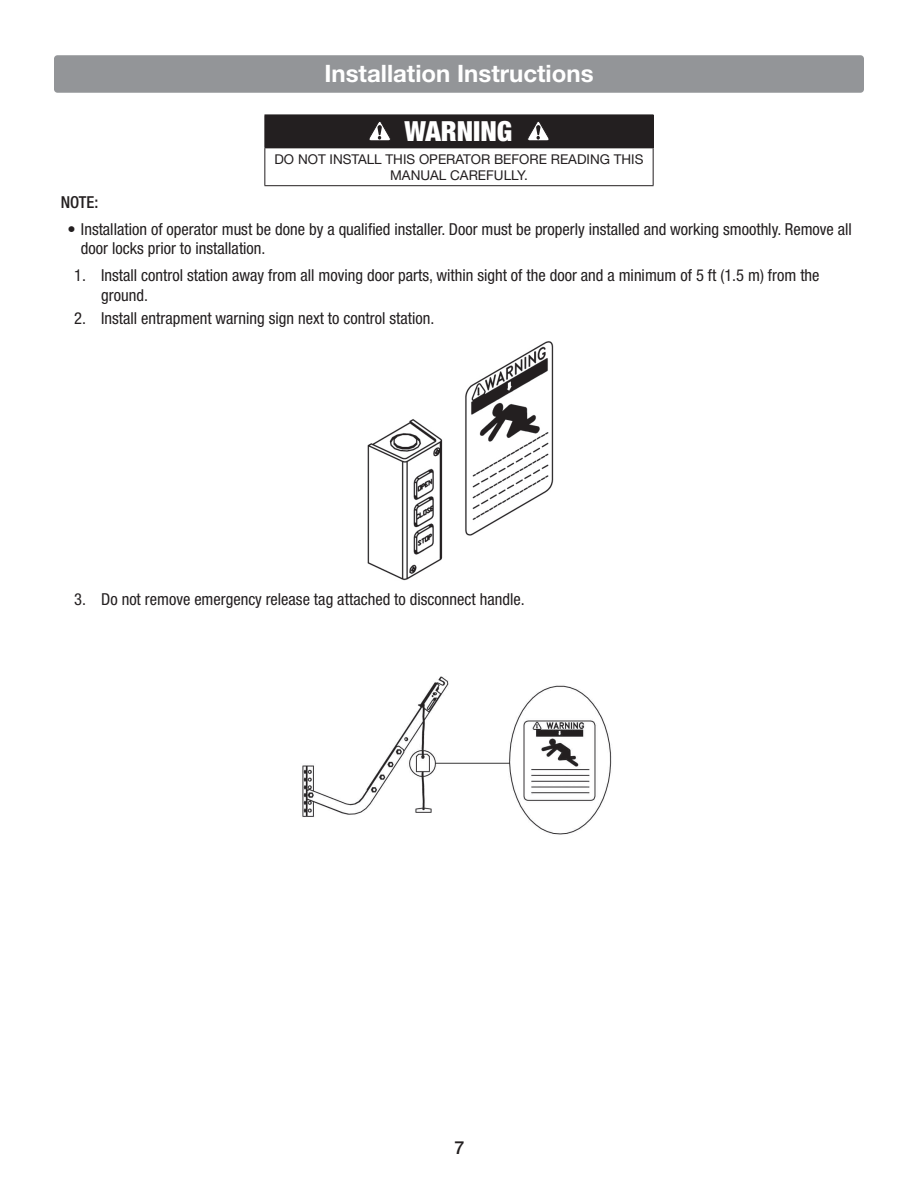
<style>
.page{position:relative;width:918px;height:1188px;background:#fff}
.page>*{position:absolute;margin:0;border:0;box-sizing:border-box;transform-origin:0 0}
.t1{font:900 condensed 27.75px "Helvetica Neue LT Std";color:#fff}
.t2{font:700 24px "Helvetica Neue LT Std";color:#fff}
.t3{font:500 18px "Helvetica Neue LT Std";color:#231f20}
.t4{font:condensed 16.5px/19.8px "Helvetica Neue LT Std";color:#231f20}
.t5{font:500 condensed 16.5px "Helvetica Neue LT Std";color:#231f20}
.t6{font:13.5px/16.2px "Helvetica Neue LT Std";color:#231f20;text-align:center}
</style>
<div class="page">
<div style="left:54px;top:55px;width:810px;height:38px;background:#939598;border-radius:4px"></div>
<div style="left:265px;top:115px;width:388px;height:33px;background:#231f20"></div>
<hr style="left:264px;top:115px;width:1px;height:32px;background:#231f20">
<hr style="left:653px;top:115px;width:1px;height:32px;background:#231f20">
<hr style="left:264px;top:147px;width:390px;height:1px;background:#231f20">
<hr style="left:264px;top:148px;width:1px;height:37px;background:#231f20">
<hr style="left:653px;top:148px;width:1px;height:37px;background:#231f20">
<hr style="left:264px;top:185px;width:390px;height:1px;background:#231f20">
<svg style="left:369px;top:121px;width:22px;height:20px"></svg>
<svg style="left:527px;top:121px;width:22px;height:20px"></svg>
<img style="left:367px;top:341px;width:187px;height:239px">
<img style="left:302px;top:676px;width:310px;height:159px">
<h2 class="t2" style="left:324px;top:59px;width:271px">Installation Instructions</h2>
<h1 class="t1" style="left:405px;top:114px;width:109px">WARNING</h1>
<p class="t6" style="left:274px;top:150px;width:371px">DO NOT INSTALL THIS OPERATOR BEFORE READING THIS<br>MANUAL CAREFULLY.</p>
<p class="t5" style="left:61px;top:192px;width:39px">NOTE:</p>
<p class="t4" style="left:81px;top:219px;width:772px;text-indent:-13px">• Installation of operator must be done by a qualified installer. Door must be properly installed and working smoothly. Remove all door locks prior to installation.</p>
<p class="t4" style="left:101px;top:265px;width:720px;text-indent:-27px">1. Install control station away from all moving door parts, within sight of the door and a minimum of 5 ft (1.5 m) from the ground.</p>
<p class="t4" style="left:74px;top:308px;width:362px">2. Install entrapment warning sign next to control station.</p>
<p class="t4" style="left:74px;top:589px;width:452px">3. Do not remove emergency release tag attached to disconnect handle.</p>
<p class="t3" style="left:455px;top:1137px;width:12px">7</p>
</div>
